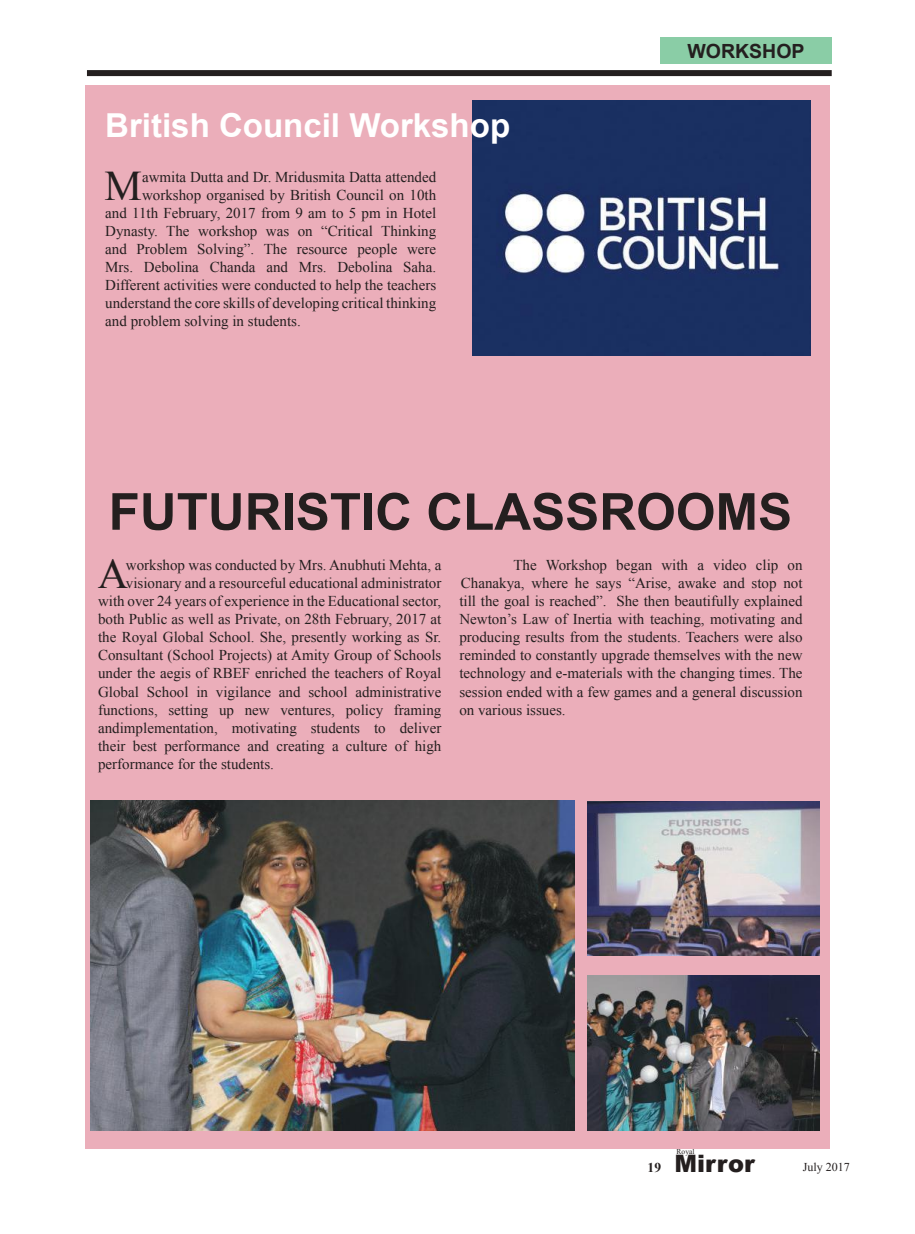
<style>
.page{position:relative;width:915px;height:1234px;background:#fff}
.page>*{position:absolute;margin:0;border:0;box-sizing:border-box;transform-origin:0 0}
.t1{font:700 51px "Arial";color:#241f1f}
.t2{font:42.15px "Times New Roman";color:#241f1f}
.t3{font:700 33px "Arial";color:#fff}
.t4{font:900 24px "Arial";color:#241f1f}
.t5{font:700 19.5px "Arial";color:#241f1f}
.t6{font:15px/18px "Times New Roman";color:#241f1f;text-align:justify}
.t7{font:700 13.5px "Times New Roman";color:#241f1f}
.t8{font:12px "Times New Roman";color:#241f1f}
.t9{font:7.5px "Times New Roman";color:#241f1f}
</style>
<div class="page">
<div style="left:87px;top:70px;width:744px;height:6px;background:#241f1f"></div>
<div style="left:659px;top:38px;width:172px;height:26px;background:#8acda6"></div>
<div style="left:85px;top:85px;width:744px;height:1063px;background:#ebaeba"></div>
<img style="left:472px;top:100px;width:338px;height:255px">
<img style="left:91px;top:800px;width:483px;height:330px">
<img style="left:587px;top:801px;width:232px;height:154px">
<img style="left:587px;top:975px;width:232px;height:154px">
<h3 class="t3" style="left:105px;top:103px;width:406px">British Council Workshop</h3>
<h2 class="t2" style="left:104px;top:158px;width:39px">M</h2>
<p class="t6" style="left:142px;top:168px;width:295px">awmita Dutta and Dr. Mridusmita Datta attended</p>
<p class="t6" style="left:142px;top:186px;width:295px">workshop organised by British Council on 10th</p>
<p class="t6" style="left:105px;top:204px;width:332px">and 11th February, 2017 from 9 am to 5 pm in Hotel</p>
<p class="t6" style="left:105px;top:222px;width:332px">Dynasty. The workshop was on “Critical Thinking</p>
<p class="t6" style="left:105px;top:240px;width:332px">and Problem Solving”. The resource people were</p>
<p class="t6" style="left:105px;top:258px;width:332px">Mrs. Debolina Chanda and Mrs. Debolina Saha.</p>
<p class="t6" style="left:105px;top:276px;width:332px">Different activities were conducted to help the teachers</p>
<p class="t6" style="left:105px;top:294px;width:332px">understand the core skills of developing critical thinking</p>
<p class="t6" style="left:105px;top:312px;width:197px">and problem solving in students.</p>
<h3 class="t5" style="left:687px;top:38px;width:119px">WORKSHOP</h3>
<h1 class="t1" style="left:109px;top:477px;width:684px">FUTURISTIC CLASSROOMS</h1>
<h2 class="t2" style="left:98px;top:546px;width:32px">A</h2>
<p class="t6" style="left:126px;top:556px;width:317px">workshop was conducted by Mrs. Anubhuti Mehta, a</p>
<p class="t6" style="left:126px;top:574px;width:317px">visionary and a resourceful educational administrator</p>
<p class="t6" style="left:98px;top:592px;width:344px">with over 24 years of experience in the Educational sector,</p>
<p class="t6" style="left:98px;top:610px;width:344px">both Public as well as Private, on 28th February, 2017 at</p>
<p class="t6" style="left:98px;top:628px;width:344px">the Royal Global School. She, presently working as Sr.</p>
<p class="t6" style="left:98px;top:646px;width:344px">Consultant (School Projects) at Amity Group of Schools</p>
<p class="t6" style="left:98px;top:664px;width:344px">under the aegis of RBEF enriched the teachers of Royal</p>
<p class="t6" style="left:98px;top:682px;width:344px">Global School in vigilance and school administrative</p>
<p class="t6" style="left:98px;top:700px;width:344px">functions, setting up new ventures, policy framing</p>
<p class="t6" style="left:98px;top:718px;width:344px">andimplementation, motivating students to deliver</p>
<p class="t6" style="left:98px;top:736px;width:344px">their best performance and creating a culture of high</p>
<p class="t6" style="left:98px;top:754px;width:177px">performance for the students.</p>
<p class="t6" style="left:459px;top:556px;width:344px;text-indent:54px">The Workshop began with a video clip on Chanakya, where he says “Arise, awake and stop not till the goal is reached”. She then beautifully explained Newton’s Law of Inertia with teaching, motivating and producing results from the students. Teachers were also reminded to constantly upgrade themselves with the new technology and e-materials with the changing times. The session ended with a few games and a general discussion on various issues.</p>
<p class="t9" style="left:676px;top:1146px;width:19px">Royal</p>
<h3 class="t4" style="left:674px;top:1145px;width:82px">Mirror</h3>
<p class="t7" style="left:647px;top:1157px;width:15px">19</p>
<p class="t8" style="left:802px;top:1158px;width:49px">July 2017</p>
</div>
